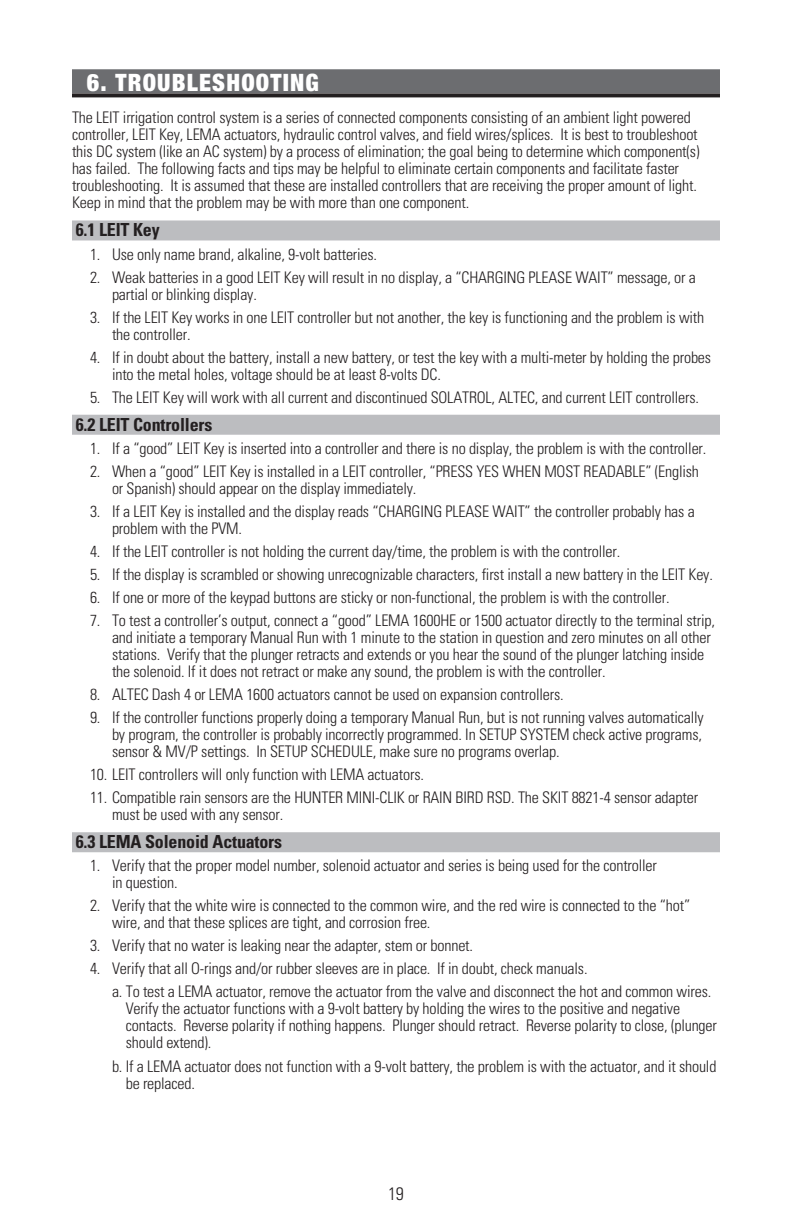
<style>
.page{position:relative;width:792px;height:1224px;background:#fff}
.page>*{position:absolute;margin:0;border:0;box-sizing:border-box;transform-origin:0 0}
._1_big_head{font:900 condensed 24px "Helvetica Neue";letter-spacing:.05em;color:#fff}
._44_sub{font:700 condensed 18px "Univers";letter-spacing:-.01em;color:#231f20}
.t1{font:300 condensed 18px "Univers";color:#231f20}
._6_outline{font:300 condensed 16px/17px "Univers";letter-spacing:-.01em;color:#231f20}
._3_8pt_body{font:300 condensed 16px/17px "Univers";letter-spacing:-.01em;color:#231f20}
</style>
<div class="page">
<div style="left:72px;top:69px;width:648px;height:24px;background:#6c6d70"></div>
<svg style="left:72px;top:93px;width:648px;height:4px;background:#353233"></svg>
<div style="left:72px;top:220px;width:648px;height:20px;background:#bcbdc0"></div>
<div style="left:72px;top:415px;width:648px;height:20px;background:#bcbdc0"></div>
<div style="left:72px;top:832px;width:648px;height:20px;background:#bcbdc0"></div>
<p class="_1_big_head" style="left:87px;top:68px;width:234px">6. TROUBLESHOOTING</p>
<p class="_3_8pt_body" style="left:72px;top:109px;width:629px">The LEIT irrigation control system is a series of connected components consisting of an ambient light powered controller, LEIT Key, LEMA actuators, hydraulic control valves, and field wires/splices. It is best to troubleshoot this DC system (like an AC system) by a process of elimination; the goal being to determine which component(s) has failed. The following facts and tips may be helpful to eliminate certain components and facilitate faster troubleshooting. It is assumed that these are installed controllers that are receiving the proper amount of light.<br>Keep in mind that the problem may be with more than one component.</p>
<p class="_44_sub" style="left:76px;top:219px;width:85px">6.1 LEIT Key</p>
<p class="_6_outline" style="left:90px;top:245px;width:289px">1. Use only name brand, alkaline, 9-volt batteries.</p>
<p class="_6_outline" style="left:112px;top:268px;width:586px;text-indent:-22px">2. Weak batteries in a good LEIT Key will result in no display, a “CHARGING PLEASE WAIT” message, or a partial or blinking display.</p>
<p class="_6_outline" style="left:112px;top:308px;width:594px;text-indent:-22px">3. If the LEIT Key works in one LEIT controller but not another, the key is functioning and the problem is with the controller.</p>
<p class="_6_outline" style="left:112px;top:348px;width:601px;text-indent:-22px">4. If in doubt about the battery, install a new battery, or test the key with a multi-meter by holding the probes into the metal holes, voltage should be at least 8-volts DC.</p>
<p class="_6_outline" style="left:90px;top:388px;width:610px">5. The LEIT Key will work with all current and discontinued SOLATROL, ALTEC, and current LEIT controllers.</p>
<p class="_44_sub" style="left:76px;top:413px;width:138px">6.2 LEIT Controllers</p>
<p class="_6_outline" style="left:90px;top:439px;width:618px">1. If a “good” LEIT Key is inserted into a controller and there is no display, the problem is with the controller.</p>
<p class="_6_outline" style="left:112px;top:462px;width:589px;text-indent:-22px">2. When a “good” LEIT Key is installed in a LEIT controller, “PRESS YES WHEN MOST READABLE” (English or Spanish) should appear on the display immediately.</p>
<p class="_6_outline" style="left:112px;top:502px;width:584px;text-indent:-22px">3. If a LEIT Key is installed and the display reads “CHARGING PLEASE WAIT” the controller probably has a problem with the PVM.</p>
<p class="_6_outline" style="left:90px;top:543px;width:532px">4. If the LEIT controller is not holding the current day/time, the problem is with the controller.</p>
<p class="_6_outline" style="left:90px;top:566px;width:624px">5. If the display is scrambled or showing unrecognizable characters, first install a new battery in the LEIT Key.</p>
<p class="_6_outline" style="left:90px;top:589px;width:581px">6. If one or more of the keypad buttons are sticky or non-functional, the problem is with the controller.</p>
<p class="_6_outline" style="left:112px;top:612px;width:605px;text-indent:-22px">7. To test a controller’s output, connect a “good” LEMA 1600HE or 1500 actuator directly to the terminal strip, and initiate a temporary Manual Run with 1 minute to the station in question and zero minutes on all other stations. Verify that the plunger retracts and extends or you hear the sound of the plunger latching inside the solenoid. If it does not retract or make any sound, the problem is with the controller.</p>
<p class="_6_outline" style="left:90px;top:686px;width:475px">8. ALTEC Dash 4 or LEMA 1600 actuators cannot be used on expansion controllers.</p>
<p class="_6_outline" style="left:112px;top:709px;width:593px;text-align:justify;text-indent:-22px">9. If the controller functions properly doing a temporary Manual Run, but is not running valves automatically by program, the controller is probably incorrectly programmed. In SETUP SYSTEM check active programs, sensor &amp; MV/P settings. In SETUP SCHEDULE, make sure no programs overlap.</p>
<p class="_6_outline" style="left:90px;top:766px;width:335px">10. LEIT controllers will only function with LEMA actuators.</p>
<p class="_6_outline" style="left:112px;top:789px;width:588px;text-indent:-22px">11. Compatible rain sensors are the HUNTER MINI-CLIK or RAIN BIRD RSD. The SKIT 8821-4 sensor adapter must be used with any sensor.</p>
<p class="_44_sub" style="left:76px;top:831px;width:208px">6.3 LEMA Solenoid Actuators</p>
<p class="_6_outline" style="left:112px;top:857px;width:547px;text-indent:-22px">1. Verify that the proper model number, solenoid actuator and series is being used for the controller in question.</p>
<p class="_6_outline" style="left:112px;top:897px;width:580px;text-indent:-22px">2. Verify that the white wire is connected to the common wire, and the red wire is connected to the “hot” wire, and that these splices are tight, and corrosion free.</p>
<p class="_6_outline" style="left:90px;top:937px;width:385px">3. Verify that no water is leaking near the adapter, stem or bonnet.</p>
<p class="_6_outline" style="left:90px;top:960px;width:499px">4. Verify that all O-rings and/or rubber sleeves are in place. If in doubt, check manuals.</p>
<p class="_6_outline" style="left:126px;top:983px;width:593px;text-indent:-14px">a. To test a LEMA actuator, remove the actuator from the valve and disconnect the hot and common wires.<br>Verify the actuator functions with a 9-volt battery by holding the wires to the positive and negative contacts. Reverse polarity if nothing happens. Plunger should retract. Reverse polarity to close, (plunger should extend).</p>
<p class="_6_outline" style="left:126px;top:1057px;width:592px;text-indent:-14px">b. If a LEMA actuator does not function with a 9-volt battery, the problem is with the actuator, and it should be replaced.</p>
<p class="t1" style="left:388px;top:1183px;width:17px">19</p>
</div>
